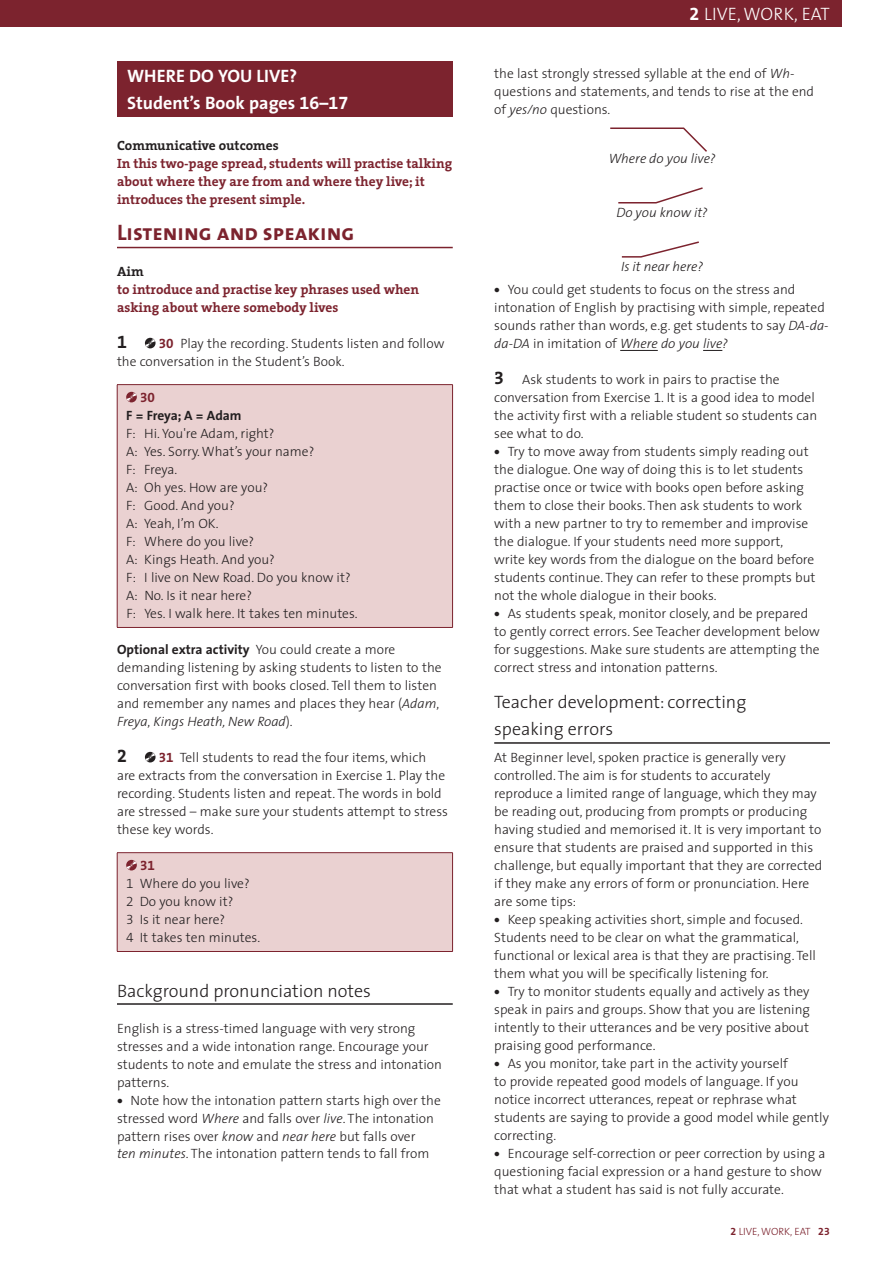
<style>
.page{position:relative;width:893px;height:1263px;background:#fff}
.page>*{position:absolute;margin:0;border:0;box-sizing:border-box;transform-origin:0 0}
.t1{font:22.5px "The Sans Bold Caps";color:#7c232e}
.t2{font:300 18px/27px "The Sans";color:#231f20}
.t3{font:700 18px/27px "The Sans";color:#fff}
.t4{font:18px "The Sans Light Caps";color:#fff}
.t5{font:18px "The Serif Bold Expert";color:#231f20}
.t6{font:300 13.5px/18px "The Sans";color:#231f20}
.t7{font:700 13.5px/18px "The Serif";color:#7c232e}
.t8{font:italic 300 13.5px "The Sans";color:#231f20}
.t9{font:700 13.5px "The Serif";color:#231f20}
.t10{font:700 13.5px "The Sans";letter-spacing:-.005em;color:#231f20}
.t11{font:13.5px "The Serif Bold Expert";color:#7c232e}
.t12{font:10.5px "The Sans Light Caps";letter-spacing:-.01em;color:#7c232e}
.s1{font-family:"The Sans Bold Expert";font-weight:400}
.s2{font-family:"The Serif Bold Expert";font-weight:400;color:#7c232e}
.s3{font-weight:700}
.s4{font-style:italic}
.s5{font-family:"The Sans Light Expert";font-weight:400}
.s6{font-weight:800}
.s7{font-family:"The Sans Bold Expert"}
.s8{font-family:"The Serif Bold Expert";font-weight:400;font-size:18px}
</style>
<div class="page">
<div style="left:0;top:0;width:842px;height:27px;background:#7c232e"></div>
<hr style="left:117px;top:247px;width:336px;height:1px;background:#7c232e">
<hr style="left:117px;top:1003px;width:336px;height:2px;background:#231f20">
<div style="left:117px;top:61px;width:336px;height:56px;background:#7c232e"></div>
<svg style="left:145px;top:338px;width:11px;height:10px"></svg>
<div style="left:117px;top:385px;width:336px;height:242px;background:#ead1d1"></div>
<hr style="left:117px;top:384px;width:336px;height:1px;background:#7c232e">
<hr style="left:117px;top:385px;width:1px;height:242px;background:#7c232e">
<hr style="left:452px;top:385px;width:1px;height:242px;background:#7c232e">
<hr style="left:117px;top:627px;width:336px;height:1px;background:#7c232e">
<svg style="left:126px;top:392px;width:11px;height:10px"></svg>
<svg style="left:145px;top:752px;width:11px;height:10px"></svg>
<div style="left:117px;top:853px;width:336px;height:98px;background:#ead1d1"></div>
<hr style="left:117px;top:852px;width:336px;height:1px;background:#7c232e">
<hr style="left:117px;top:853px;width:1px;height:98px;background:#7c232e">
<hr style="left:452px;top:853px;width:1px;height:98px;background:#7c232e">
<hr style="left:117px;top:951px;width:336px;height:1px;background:#7c232e">
<svg style="left:126px;top:860px;width:11px;height:10px"></svg>
<hr style="left:620px;top:350px;width:38px;height:1px;background:#231f20">
<svg style="left:703px;top:350px;width:19px;height:1px"></svg>
<hr style="left:494px;top:742px;width:336px;height:2px;background:#231f20">
<svg style="left:610px;top:127px;width:97px;height:25px"></svg>
<svg style="left:618px;top:187px;width:85px;height:17px"></svg>
<svg style="left:621px;top:241px;width:78px;height:17px"></svg>
<h2 class="t3" style="left:127px;top:62px;width:223px">where do you live?<br>Student’s Book pages <span class="s1">16</span>–<span class="s1">17</span></h2>
<p class="t9" style="left:117px;top:135px;width:163px">Communicative outcomes</p>
<p class="t7" style="left:117px;top:154px;width:337px">In this two-page spread, students will practise talking about where they are from and where they live; it introduces the present simple.</p>
<h1 class="t1" style="left:117px;top:214px;width:239px">Listening and speaking</h1>
<p class="t9" style="left:117px;top:261px;width:28px">Aim</p>
<p class="t7" style="left:117px;top:280px;width:304px">to introduce and practise key phrases used when asking about where somebody lives</p>
<h2 class="t5" style="left:117px;top:327px;width:11px">1</h2>
<p class="t6" style="left:117px;top:334px;width:329px;text-indent:42px"><span class="s2">30</span> Play the recording. Students listen and follow the conversation in the Student’s Book.</p>
<p class="t11" style="left:140px;top:387px;width:16px">30</p>
<p class="t10" style="left:126px;top:405px;width:117px">F = Freya; A = Adam</p>
<p class="t6" style="left:126px;top:424px;width:233px">F: Hi. You're Adam, right?<br>A: Yes. Sorry. What’s your name?<br>F: Freya.<br>A: Oh yes. How are you?<br>F: Good. And you?<br>A: Yeah, I’m OK.<br>F: Where do you live?<br>A: Kings Heath. And you?<br>F: I live on New Road. Do you know it?<br>A: No. Is it near here?<br>F: Yes. I walk here. It takes ten minutes.</p>
<p class="t6" style="left:117px;top:640px;width:326px"><span class="s3">Optional extra activity</span> You could create a more demanding listening by asking students to listen to the conversation first with books closed. Tell them to listen and remember any names and places they hear (<span class="s4">Adam</span>, <span class="s4">Freya</span>, <span class="s4">Kings Heath, New Road</span>).</p>
<h2 class="t5" style="left:117px;top:741px;width:11px">2</h2>
<p class="t6" style="left:117px;top:748px;width:333px;text-indent:42px"><span class="s2">31</span> Tell students to read the four items, which<br>are extracts from the conversation in Exercise <span class="s5">1</span>. Play the recording. Students listen and repeat. The words in bold are stressed – make sure your students attempt to stress these key words.</p>
<p class="t11" style="left:140px;top:855px;width:16px">31</p>
<p class="t6" style="left:126px;top:874px;width:136px"><span class="s5">1</span> Where do you live?<br><span class="s5">2</span> Do you know it?<br><span class="s5">3</span> Is it near here?<br><span class="s5">4</span> It takes ten minutes.</p>
<h2 class="t2" style="left:117px;top:976px;width:256px">Background pronunciation notes</h2>
<p class="t6" style="left:117px;top:1018px;width:326px">English is a stress-timed language with very strong stresses and a wide intonation range. Encourage your students to note and emulate the stress and intonation patterns.</p>
<p class="t6" style="left:117px;top:1090px;width:325px"><span class="s6">•</span> Note how the intonation pattern starts high over the stressed word <span class="s4">Where</span> and falls over <span class="s4">live</span>. The intonation pattern rises over <span class="s4">know</span> and <span class="s4">near here</span> but falls over<br><span class="s4">ten minutes</span>. The intonation pattern tends to fall from</p>
<h2 class="t4" style="left:690px;top:-1px;width:142px"><span class="s7">2</span> LIVE, WORK, EAT</h2>
<p class="t6" style="left:494px;top:64px;width:321px">the last strongly stressed syllable at the end of <span class="s4">Wh&shy;</span>questions and statements, and tends to rise at the end of <span class="s4">yes/no</span> questions.</p>
<p class="t8" style="left:609px;top:147px;width:108px">Where do you live?</p>
<p class="t8" style="left:616px;top:201px;width:93px">Do you know it?</p>
<p class="t8" style="left:621px;top:255px;width:84px">Is it near here?</p>
<p class="t6" style="left:494px;top:280px;width:336px"><span class="s6">•</span> You could get students to focus on the stress and intonation of English by practising with simple, repeated sounds rather than words, e.g. get students to say <span class="s4">DA-da&shy;da-DA</span> in imitation of <span class="s4">Where do you live?</span></p>
<p class="t6" style="left:494px;top:370px;width:325px"><span class="s8">3</span> Ask students to work in pairs to practise the conversation from Exercise <span class="s5">1</span>. It is a good idea to model the activity first with a reliable student so students can see what to do.</p>
<p class="t6" style="left:494px;top:442px;width:323px"><span class="s6">•</span> Try to move away from students simply reading out the dialogue. One way of doing this is to let students practise once or twice with books open before asking them to close their books. Then ask students to work with a new partner to try to remember and improvise the dialogue. If your students need more support, write key words from the dialogue on the board before students continue. They can refer to these prompts but not the whole dialogue in their books.</p>
<p class="t6" style="left:494px;top:604px;width:327px"><span class="s6">•</span> As students speak, monitor closely, and be prepared to gently correct errors. See Teacher development below for suggestions. Make sure students are attempting the correct stress and intonation patterns.</p>
<h2 class="t2" style="left:494px;top:688px;width:254px">Teacher development: correcting speaking errors</h2>
<p class="t6" style="left:494px;top:748px;width:330px">At Beginner level, spoken practice is generally very controlled. The aim is for students to accurately reproduce a limited range of language, which they may be reading out, producing from prompts or producing having studied and memorised it. It is very important to ensure that students are praised and supported in this challenge, but equally important that they are corrected if they make any errors of form or pronunciation. Here are some tips:</p>
<p class="t6" style="left:494px;top:910px;width:323px"><span class="s6">•</span> Keep speaking activities short, simple and focused.<br>Students need to be clear on what the grammatical, functional or lexical area is that they are practising. Tell them what you will be specifically listening for.</p>
<p class="t6" style="left:494px;top:982px;width:317px;text-align:justify"><span class="s6">•</span> Try to monitor students equally and actively as they speak in pairs and groups. Show that you are listening intently to their utterances and be very positive about praising good performance.</p>
<p class="t6" style="left:494px;top:1054px;width:336px"><span class="s6">•</span> As you monitor, take part in the activity yourself<br>to provide repeated good models of language. If you notice incorrect utterances, repeat or rephrase what students are saying to provide a good model while gently correcting.</p>
<p class="t6" style="left:494px;top:1144px;width:333px"><span class="s6">•</span> Encourage self-correction or peer correction by using a questioning facial expression or a hand gesture to show that what a student has said is not fully accurate.</p>
<p class="t12" style="left:730px;top:1223px;width:101px"><span class="s7">2</span> LIVE, WORK, EAT <span class="s7">23</span></p>
</div>
